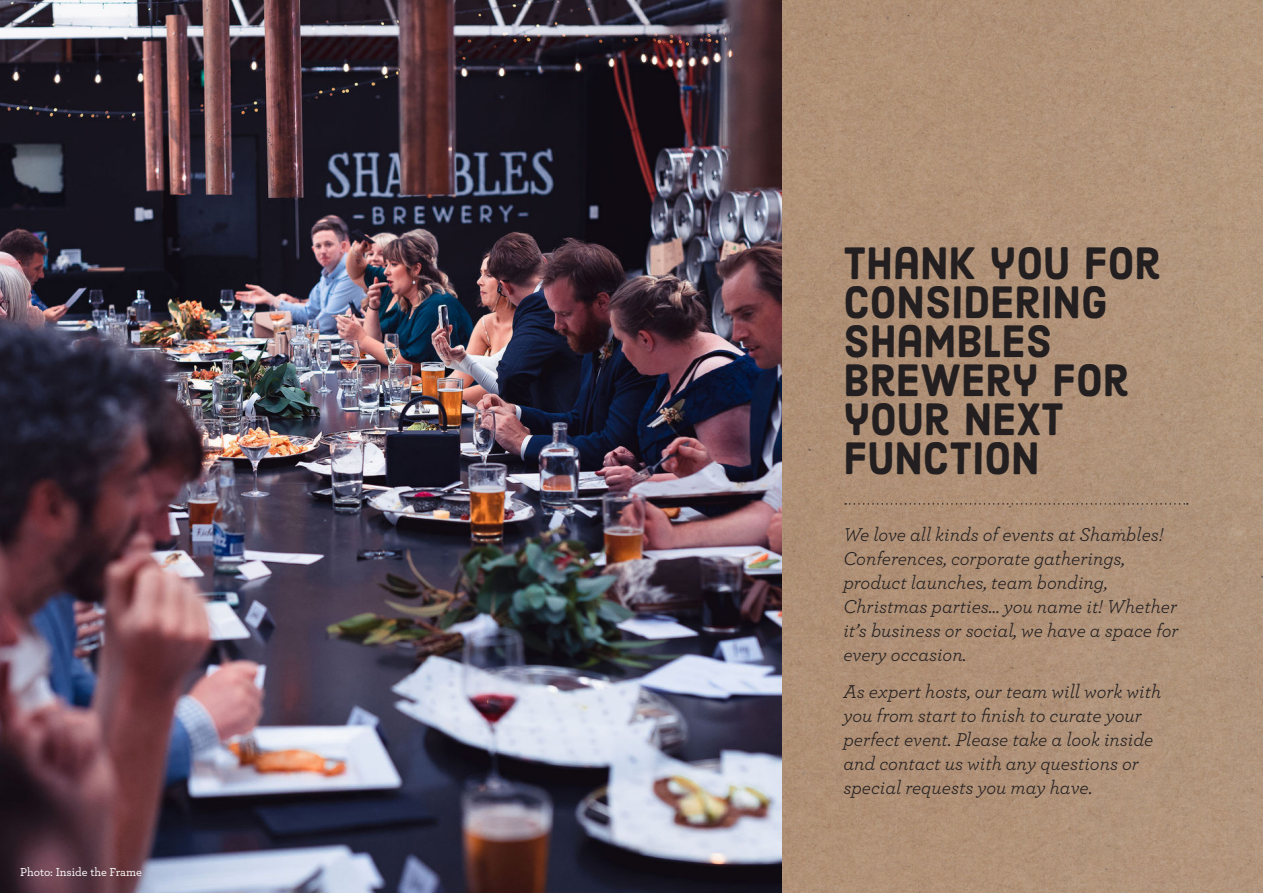
<style>
.page{position:relative;width:1263px;height:893px;background:#fff}
.page>*{position:absolute;margin:0;border:0;box-sizing:border-box;transform-origin:0 0}
.Heading{font:45px/39px "Harman Sans";color:#231f20}
.Body_Copy{font:italic 19.5px/24px "Archer";color:#231f20}
.Body_Copy-2{font:500 12px "Archer";color:#fff}
</style>
<div class="page">
<img style="left:781px;top:0;width:482px;height:893px">
<img style="left:0;top:0;width:781px;height:893px">
<svg style="left:845px;top:503px;width:343px;height:2px"></svg>
<p class="Body_Copy-2" style="left:20px;top:863px;width:123px">Photo: Inside the Frame</p>
<p class="Heading" style="left:843px;top:245px;width:319px">THANK YOU FOR<br>CONSIDERING<br>SHAMBLES<br>BREWERY FOR<br>YOUR NEXT<br>FUNCTION</p>
<p class="Body_Copy" style="left:843px;top:521px;width:337px">We love all kinds of events at Shambles!<br>Conferences, corporate gatherings, product launches, team bonding, Christmas parties... you name it! Whether it’s business or social, we have a space for every occasion.</p>
<p class="Body_Copy" style="left:843px;top:678px;width:319px">As expert hosts, our team will work with you from start to finish to curate your perfect event. Please take a look inside and contact us with any questions or special requests you may have.</p>
</div>
